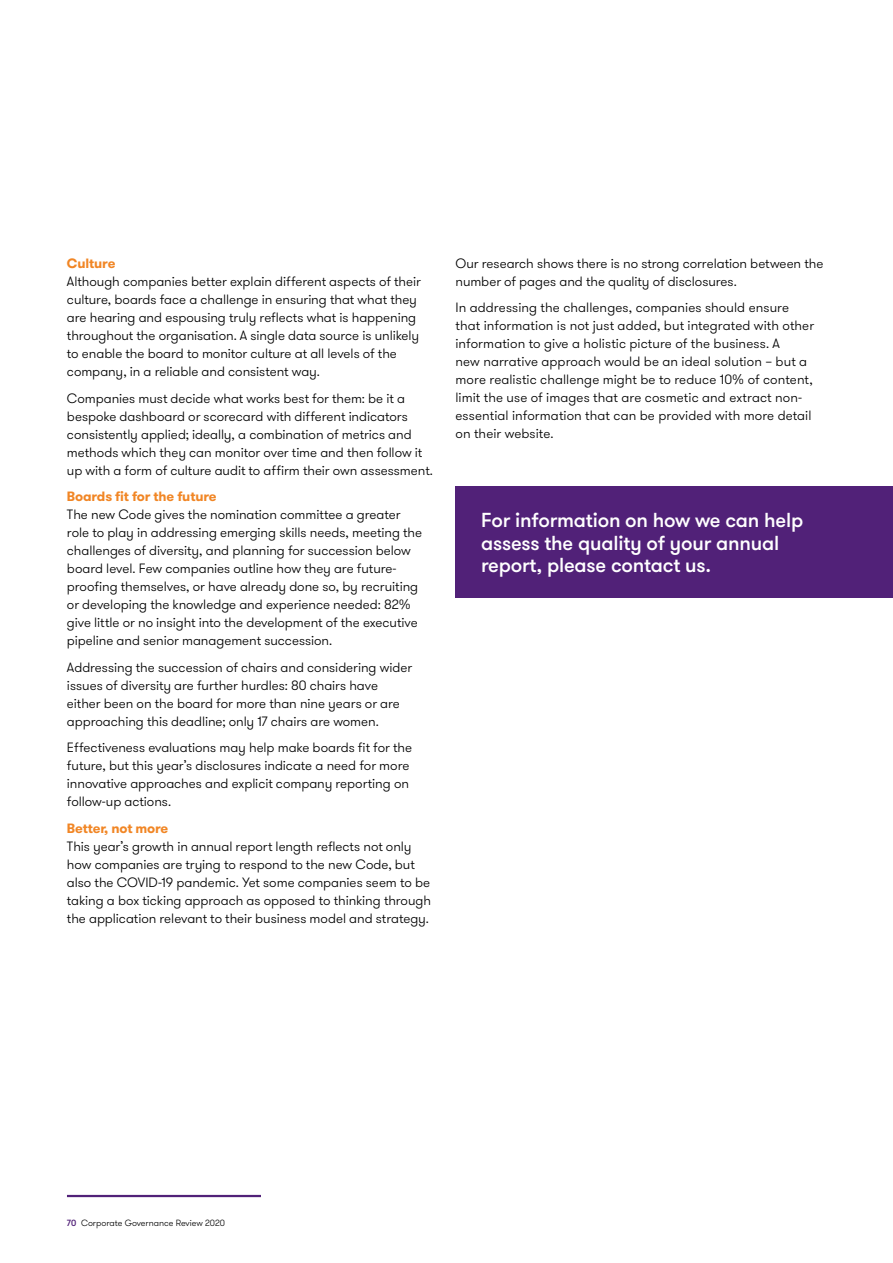
<style>
.page{position:relative;width:893px;height:1263px;background:#fff}
.page>*{position:absolute;margin:0;border:0;box-sizing:border-box;transform-origin:0 0}
.t1{font:500 20.25px/22.5px "GT Walsheim Pro";letter-spacing:-.01em;color:#fff}
.t2{font:300 13.5px/18px "GT Walsheim Pro";color:#000}
.t3{font:700 13.5px "GT Walsheim Pro";letter-spacing:-.01em;color:#f18625}
.t4{font:300 9px "GT Walsheim Pro";color:#000}
.s1{font-weight:500;color:#512178}
</style>
<div class="page">
<hr style="left:67px;top:1195px;width:194px;height:2px;background:#512178">
<div style="left:455px;top:487px;width:438px;height:111px;background:#512178"></div>
<p class="t3" style="left:67px;top:255px;width:50px">Culture</p>
<p class="t2" style="left:67px;top:273px;width:355px">Although companies better explain different aspects of their culture, boards face a challenge in ensuring that what they are hearing and espousing truly reflects what is happening throughout the organisation. A single data source is unlikely to enable the board to monitor culture at all levels of the company, in a reliable and consistent way.</p>
<p class="t2" style="left:67px;top:389px;width:368px">Companies must decide what works best for them: be it a bespoke dashboard or scorecard with different indicators consistently applied; ideally, a combination of metrics and methods which they can monitor over time and then follow it up with a form of culture audit to affirm their own assessment.</p>
<p class="t3" style="left:67px;top:488px;width:151px">Boards fit for the future</p>
<p class="t2" style="left:67px;top:506px;width:357px">The new Code gives the nomination committee a greater role to play in addressing emerging skills needs, meeting the challenges of diversity, and planning for succession below board level. Few companies outline how they are future&shy;proofing themselves, or have already done so, by recruiting or developing the knowledge and experience needed: 82% give little or no insight into the development of the executive pipeline and senior management succession.</p>
<p class="t2" style="left:67px;top:658px;width:347px">Addressing the succession of chairs and considering wider issues of diversity are further hurdles: 80 chairs have either been on the board for more than nine years or are approaching this deadline; only 17 chairs are women.</p>
<p class="t2" style="left:67px;top:739px;width:347px">Effectiveness evaluations may help make boards fit for the future, but this year’s disclosures indicate a need for more innovative approaches and explicit company reporting on follow-up actions.</p>
<p class="t3" style="left:67px;top:819px;width:103px">Better, not more</p>
<p class="t2" style="left:67px;top:837px;width:366px">This year’s growth in annual report length reflects not only how companies are trying to respond to the new Code, but also the COVID-19 pandemic. Yet some companies seem to be taking a box ticking approach as opposed to thinking through the application relevant to their business model and strategy.</p>
<p class="t2" style="left:455px;top:255px;width:369px">Our research shows there is no strong correlation between the number of pages and the quality of disclosures.</p>
<p class="t2" style="left:455px;top:299px;width:360px">In addressing the challenges, companies should ensure that information is not just added, but integrated with other information to give a holistic picture of the business. A<br>new narrative approach would be an ideal solution – but a more realistic challenge might be to reduce 10% of content, limit the use of images that are cosmetic and extract non&shy;essential information that can be provided with more detail on their website.</p>
<h1 class="t1" style="left:481px;top:509px;width:324px">For information on how we can help assess the quality of your annual report, please contact us.</h1>
<p class="t4" style="left:67px;top:1217px;width:160px"><span class="s1">70</span> Corporate Governance Review 2020</p>
</div>
